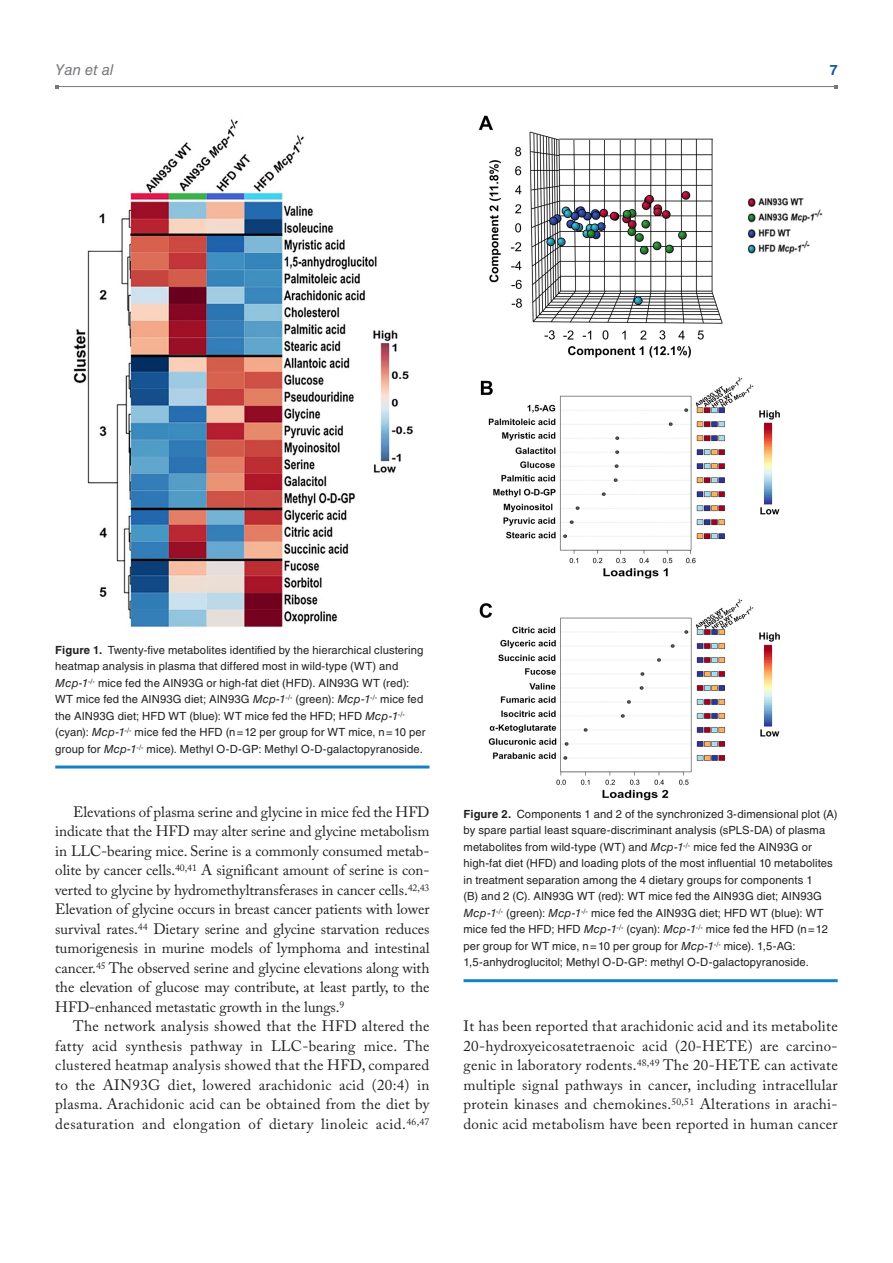
<style>
.page{position:relative;width:893px;height:1263px;background:#fff}
.page>*{position:absolute;margin:0;border:0;box-sizing:border-box;transform-origin:0 0}
.t1{font:15px/19.5px "Adobe Caslon Pro";letter-spacing:.02em;color:#231f20;text-align:justify}
.t2{font:italic 15px "Helvetica LT Std";color:#76787b}
.t3{font:700 14.25px "Helvetica LT Std";color:#1055a4}
.t4{font:11.25px/16.5px "Helvetica LT Std";letter-spacing:.01em;color:#231f20}
.s1{font-weight:700}
.s2{font-style:italic}
</style>
<div class="page">
<hr style="left:57px;top:86px;width:779px;height:1px;background:#76787b">
<hr style="left:55px;top:765px;width:374px;height:3px;background:#1582c5">
<img style="left:73px;top:119px;width:340px;height:509px">
<hr style="left:463px;top:979px;width:375px;height:3px;background:#1582c5">
<img style="left:478px;top:115px;width:345px;height:686px">
<p class="t2" style="left:55px;top:61px;width:60px">Yan et al</p>
<p class="t3" style="left:830px;top:61px;width:9px">7</p>
<p class="t4" style="left:55px;top:641px;width:372px"><span class="s1">Figure 1.</span> Twenty-five metabolites identified by the hierarchical clustering heatmap analysis in plasma that differed most in wild-type (WT) and <span class="s2">Mcp-1</span><sup>-/-</sup> mice fed the AIN93G or high-fat diet (HFD). AIN93G WT (red):<br>WT mice fed the AIN93G diet; AIN93G <span class="s2">Mcp-1</span><sup>-/-</sup> (green): <span class="s2">Mcp-1</span><sup>-/-</sup> mice fed the AIN93G diet; HFD WT (blue): WT mice fed the HFD; HFD <span class="s2">Mcp-1</span><sup>-/- </sup>(cyan): <span class="s2">Mcp-1</span><sup>-/-</sup> mice fed the HFD (n=12 per group for WT mice, n=10 per group for <span class="s2">Mcp-1</span><sup>-/-</sup> mice). Methyl O-D-GP: Methyl O-D-galactopyranoside.</p>
<p class="t1" style="left:55px;top:802px;width:376px;text-indent:18px">Elevations of plasma serine and glycine in mice fed the HFD indicate that the HFD may alter serine and glycine metabolism in LLC-bearing mice. Serine is a commonly consumed metab&shy;olite by cancer cells.<sup>40,41</sup> A significant amount of serine is con&shy;verted to glycine by hydromethyltransferases in cancer cells.<sup>42,43<br></sup>Elevation of glycine occurs in breast cancer patients with lower survival rates.<sup>44</sup> Dietary serine and glycine starvation reduces tumorigenesis in murine models of lymphoma and intestinal cancer.<sup>45</sup> The observed serine and glycine elevations along with the elevation of glucose may contribute, at least partly, to the HFD-enhanced metastatic growth in the lungs.<sup>9</sup></p>
<p class="t1" style="left:55px;top:1016px;width:376px;text-indent:18px">The network analysis showed that the HFD altered the fatty acid synthesis pathway in LLC-bearing mice. The clustered heatmap analysis showed that the HFD, compared to the AIN93G diet, lowered arachidonic acid (20:4) in plasma. Arachidonic acid can be obtained from the diet by desaturation and elongation of dietary linoleic acid.<sup>46,47</sup></p>
<p class="t1" style="left:463px;top:1016px;width:376px">It has been reported that arachidonic acid and its metabolite 20-hydroxyeicosatetraenoic acid (20-HETE) are carcino&shy;genic in laboratory rodents.<sup>48,49</sup> The 20-HETE can activate multiple signal pathways in cancer, including intracellular protein kinases and chemokines.<sup>50,51</sup> Alterations in arachi&shy;donic acid metabolism have been reported in human cancer</p>
<p class="t4" style="left:463px;top:806px;width:376px"><span class="s1">Figure 2.</span> Components 1 and 2 of the synchronized 3-dimensional plot (A) by spare partial least square-discriminant analysis (sPLS-DA) of plasma metabolites from wild-type (WT) and <span class="s2">Mcp-1</span><sup>-/-</sup> mice fed the AIN93G or high-fat diet (HFD) and loading plots of the most influential 10 metabolites in treatment separation among the 4 dietary groups for components 1<br>(B) and 2 (C). AIN93G WT (red): WT mice fed the AIN93G diet; AIN93G <span class="s2">Mcp-1</span><sup>-/-</sup> (green): <span class="s2">Mcp-1</span><sup>-/-</sup> mice fed the AIN93G diet; HFD WT (blue): WT mice fed the HFD; HFD <span class="s2">Mcp-1</span><sup>-/-</sup> (cyan): <span class="s2">Mcp-1</span><sup>-/-</sup> mice fed the HFD (n=12 per group for WT mice, n=10 per group for <span class="s2">Mcp-1</span><sup>-/-</sup> mice). 1,5-AG:<br>1,5-anhydroglucitol; Methyl O-D-GP: methyl O-D-galactopyranoside.</p>
</div>
